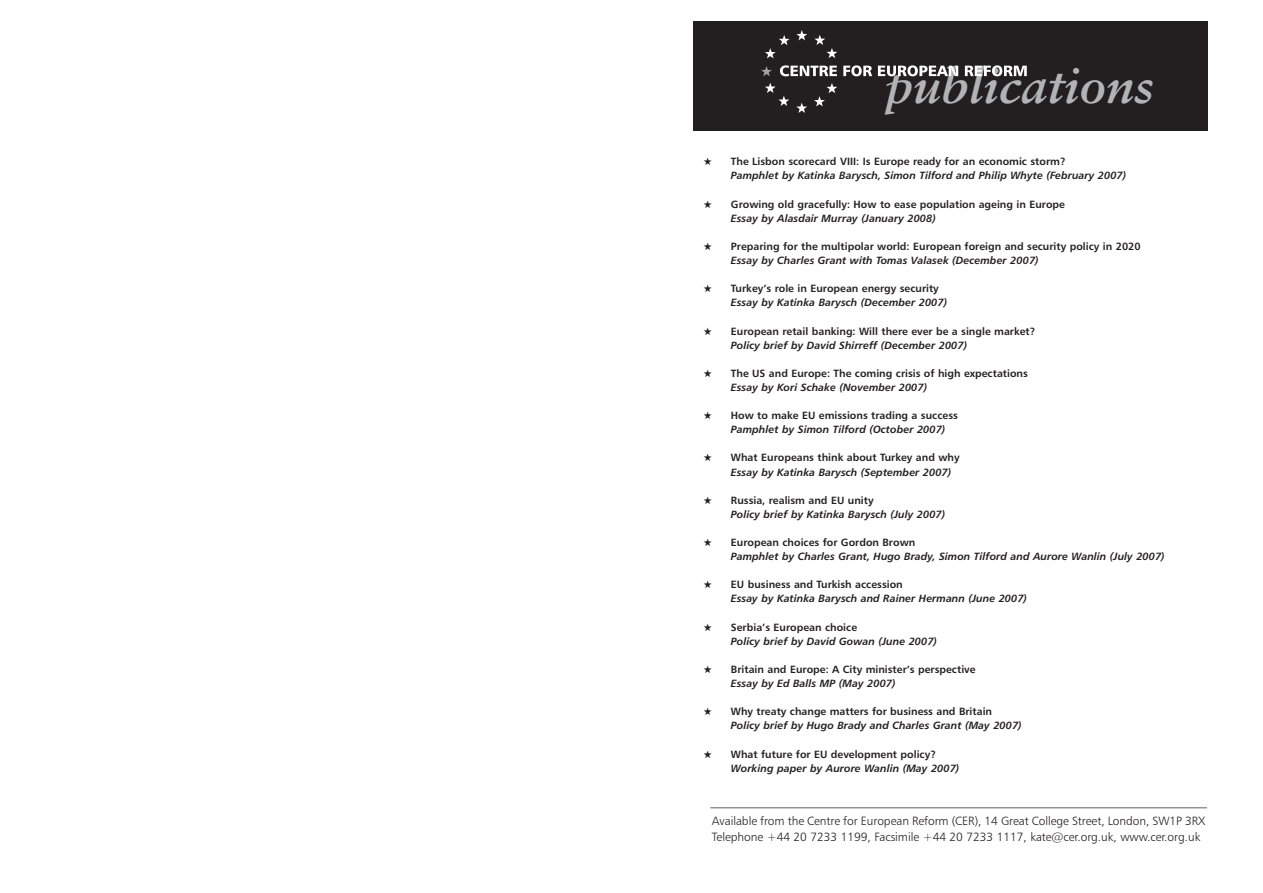
<style>
.page{position:relative;width:1263px;height:893px;background:#fff}
.page>*{position:absolute;margin:0;border:0;box-sizing:border-box;transform-origin:0 0}
.t1{font:italic 700 49.35px "Sabon";color:#b2b3b7}
.t2{font:12px/16.5px "Humanist 777 BT Light B";letter-spacing:-.005em;color:#231f20}
.t3{font:10.5px "Humanist 777 BT Bold B";color:#231f20}
.t4{font:10.5px "Humanist 777 BT Bold Italic B";color:#231f20}
</style>
<div class="page">
<div style="left:693px;top:21px;width:514px;height:109px;background:#231f20"></div>
<svg style="left:796px;top:30px;width:11px;height:10px"></svg>
<svg style="left:814px;top:35px;width:23px;height:23px"></svg>
<svg style="left:814px;top:83px;width:23px;height:23px"></svg>
<svg style="left:796px;top:103px;width:11px;height:10px"></svg>
<svg style="left:765px;top:83px;width:24px;height:23px"></svg>
<svg style="left:765px;top:35px;width:24px;height:23px"></svg>
<svg style="left:761px;top:66px;width:11px;height:10px"></svg>
<svg style="left:780px;top:65px;width:57px;height:11px"></svg>
<svg style="left:843px;top:65px;width:29px;height:11px"></svg>
<svg style="left:878px;top:65px;width:80px;height:11px"></svg>
<svg style="left:965px;top:65px;width:62px;height:11px"></svg>
<hr style="left:710px;top:807px;width:497px;height:1px;background:#939598">
<h1 class="t1" style="left:886px;top:65px;width:269px">publications</h1>
<p class="t3" style="left:703px;top:157px;width:364px">★ The Lisbon scorecard VIII: Is Europe ready for an economic storm?</p>
<p class="t4" style="left:731px;top:172px;width:397px">Pamphlet by Katinka Barysch, Simon Tilford and Philip Whyte (February 2007)</p>
<p class="t3" style="left:703px;top:200px;width:363px">★ Growing old gracefully: How to ease population ageing in Europe</p>
<p class="t4" style="left:731px;top:214px;width:206px">Essay by Alasdair Murray (January 2008)</p>
<p class="t3" style="left:703px;top:242px;width:439px">★ Preparing for the multipolar world: European foreign and security policy in 2020</p>
<p class="t4" style="left:731px;top:256px;width:309px">Essay by Charles Grant with Tomas Valasek (December 2007)</p>
<p class="t3" style="left:703px;top:284px;width:237px">★ Turkey’s role in European energy security</p>
<p class="t4" style="left:731px;top:298px;width:218px">Essay by Katinka Barysch (December 2007)</p>
<p class="t3" style="left:703px;top:327px;width:333px">★ European retail banking: Will there ever be a single market?</p>
<p class="t4" style="left:731px;top:341px;width:238px">Policy brief by David Shirreff (December 2007)</p>
<p class="t3" style="left:703px;top:369px;width:326px">★ The US and Europe: The coming crisis of high expectations</p>
<p class="t4" style="left:731px;top:383px;width:198px">Essay by Kori Schake (November 2007)</p>
<p class="t3" style="left:703px;top:411px;width:256px">★ How to make EU emissions trading a success</p>
<p class="t4" style="left:731px;top:425px;width:216px">Pamphlet by Simon Tilford (October 2007)</p>
<p class="t3" style="left:703px;top:454px;width:258px">★ What Europeans think about Turkey and why</p>
<p class="t4" style="left:731px;top:468px;width:222px">Essay by Katinka Barysch (September 2007)</p>
<p class="t3" style="left:703px;top:496px;width:172px">★ Russia, realism and EU unity</p>
<p class="t4" style="left:731px;top:510px;width:216px">Policy brief by Katinka Barysch (July 2007)</p>
<p class="t3" style="left:703px;top:538px;width:213px">★ European choices for Gordon Brown</p>
<p class="t4" style="left:731px;top:552px;width:435px">Pamphlet by Charles Grant, Hugo Brady, Simon Tilford and Aurore Wanlin (July 2007)</p>
<p class="t3" style="left:703px;top:580px;width:201px">★ EU business and Turkish accession</p>
<p class="t4" style="left:731px;top:595px;width:298px">Essay by Katinka Barysch and Rainer Hermann (June 2007)</p>
<p class="t3" style="left:703px;top:623px;width:155px">★ Serbia’s European choice</p>
<p class="t4" style="left:731px;top:637px;width:208px">Policy brief by David Gowan (June 2007)</p>
<p class="t3" style="left:703px;top:665px;width:274px">★ Britain and Europe: A City minister’s perspective</p>
<p class="t4" style="left:731px;top:679px;width:166px">Essay by Ed Balls MP (May 2007)</p>
<p class="t3" style="left:703px;top:707px;width:290px">★ Why treaty change matters for business and Britain</p>
<p class="t4" style="left:731px;top:721px;width:292px">Policy brief by Hugo Brady and Charles Grant (May 2007)</p>
<p class="t3" style="left:703px;top:750px;width:234px">★ What future for EU development policy?</p>
<p class="t4" style="left:731px;top:764px;width:230px">Working paper by Aurore Wanlin (May 2007)</p>
<p class="t2" style="left:712px;top:813px;width:495px">Available from the Centre for European Reform (CER), 14 Great College Street, London, SW1P 3RX<br>Telephone +44 20 7233 1199, Facsimile +44 20 7233 1117, kate@cer.org.uk, www.cer.org.uk</p>
</div>
